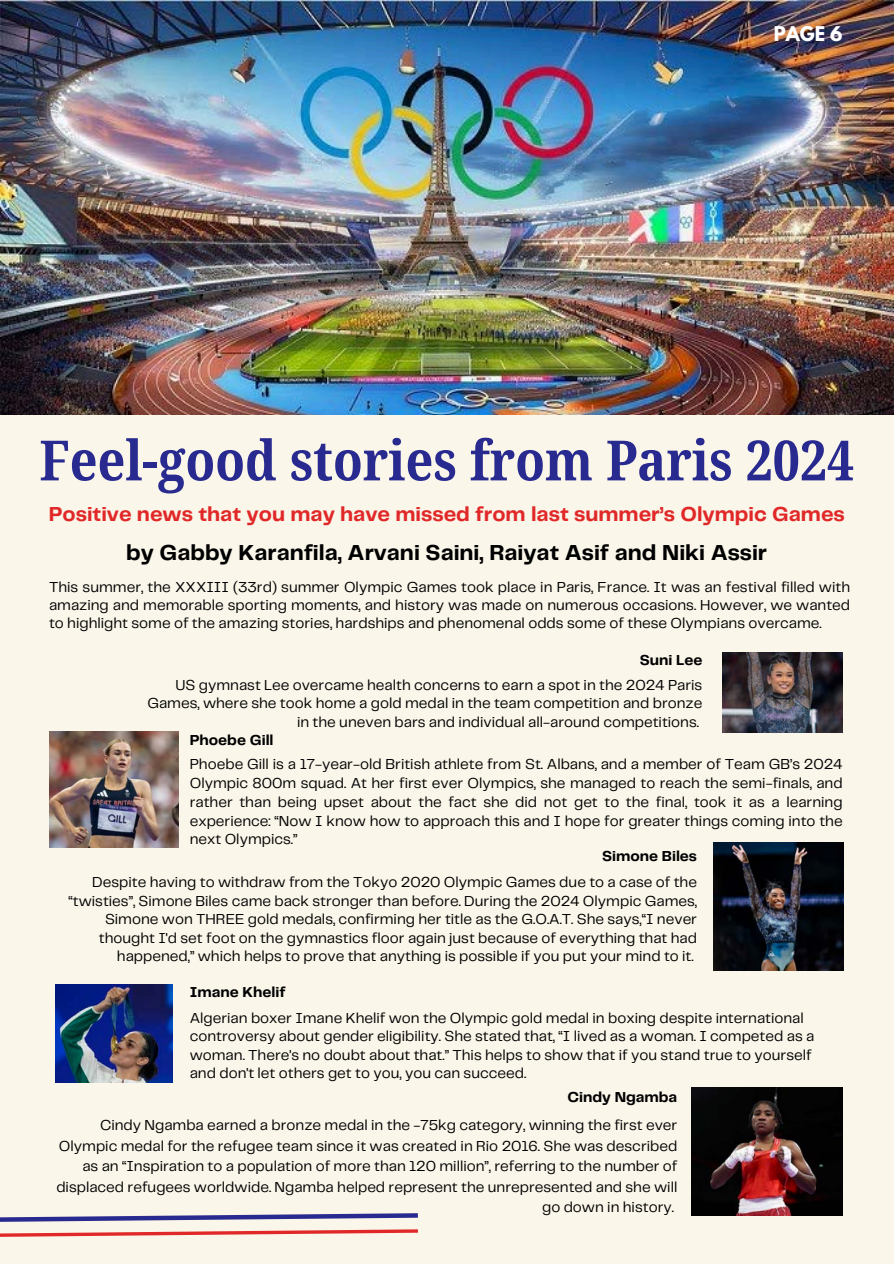
<style>
.page{position:relative;width:894px;height:1264px;background:#fff}
.page>*{position:absolute;margin:0;border:0;box-sizing:border-box;transform-origin:0 0}
.t1{font:700 55.5px "Noto Serif Ethiopic Condensed";color:#292a8f}
.t2{font:700 22.5px "Telegraf";color:#000}
.t3{font:700 21px "Telegraf";color:#e12828}
.t4{font:700 18px "League Spartan";color:#fff}
.t5{font:15px/18.5px "Telegraf";color:#000;text-align:right}
.t6{font:700 15px "Telegraf";color:#000}
</style>
<div class="page">
<div style="left:0;top:0;width:893px;height:1263px;background:#faf6ea"></div>
<img style="left:0;top:0;width:893px;height:414px">
<img style="left:722px;top:652px;width:120px;height:80px">
<img style="left:49px;top:732px;width:129px;height:115px">
<img style="left:713px;top:842px;width:129px;height:128px">
<img style="left:55px;top:984px;width:117px;height:98px">
<img style="left:691px;top:1087px;width:151px;height:128px">
<svg style="left:0;top:1213px;width:418px;height:24px"></svg>
<p class="t4" style="left:773px;top:25px;width:70px">PAGE 6</p>
<h4 class="t1" style="left:39px;top:421px;width:816px">Feel-good stories from Paris 2024</h4>
<p class="t3" style="left:49px;top:505px;width:797px">Positive news that you may have missed from last summer’s Olympic Games</p>
<p class="t2" style="left:126px;top:542px;width:642px">by Gabby Karanfila, Arvani Saini, Raiyat Asif and Niki Assir</p>
<p class="t5" style="left:49px;top:578px;width:802px;line-height:18px;text-align:justify">This summer, the XXXIII (33rd) summer Olympic Games took place in Paris, France. It was an festival filled with amazing and memorable sporting moments, and history was made on numerous occasions. However, we wanted to highlight some of the amazing stories, hardships and phenomenal odds some of these Olympians overcame.</p>
<h4 class="t6" style="left:639px;top:654px;width:64px">Suni Lee</h4>
<p class="t5" style="left:147px;top:676px;width:556px">US gymnast Lee overcame health concerns to earn a spot in the 2024 Paris<br>Games, where she took home a gold medal in the team competition and bronze in the uneven bars and individual all-around competitions.</p>
<p class="t6" style="left:190px;top:733px;width:85px">Phoebe Gill</p>
<h4 class="t5" style="left:190px;top:755px;width:654px;text-align:justify">Phoebe Gill is a 17-year-old British athlete from St. Albans, and a member of Team GB’s 2024<br>Olympic 800m squad. At her first ever Olympics, she managed to reach the semi-finals, and rather than being upset about the fact she did not get to the final, took it as a learning experience: “Now I know how to approach this and I hope for greater things coming into the next Olympics.”</h4>
<p class="t6" style="left:602px;top:849px;width:96px">Simone Biles</p>
<h4 class="t5" style="left:68px;top:873px;width:630px">Despite having to withdraw from the Tokyo 2020 Olympic Games due to a case of the “twisties”, Simone Biles came back stronger than before. During the 2024 Olympic Games, Simone won THREE gold medals, confirming her title as the G.O.A.T. She says,“I never thought I'd set foot on the gymnastics floor again just because of everything that had happened,” which helps to prove that anything is possible if you put your mind to it.</h4>
<p class="t6" style="left:190px;top:985px;width:97px">Imane Khelif</p>
<p class="t5" style="left:190px;top:1009px;width:626px;text-align:left">Algerian boxer Imane Khelif won the Olympic gold medal in boxing despite international controversy about gender eligibility. She stated that, “I lived as a woman. I competed as a woman. There's no doubt about that.” This helps to show that if you stand true to yourself and don't let others get to you, you can succeed.</p>
<p class="t6" style="left:567px;top:1090px;width:111px">Cindy Ngamba</p>
<h4 class="t5" style="left:56px;top:1115px;width:622px;line-height:20.5px">Cindy Ngamba earned a bronze medal in the -75kg category, winning the first ever Olympic medal for the refugee team since it was created in Rio 2016. She was described as an “Inspiration to a population of more than 120 million”, referring to the number of displaced refugees worldwide. Ngamba helped represent the unrepresented and she will go down in history.</h4>
</div>
